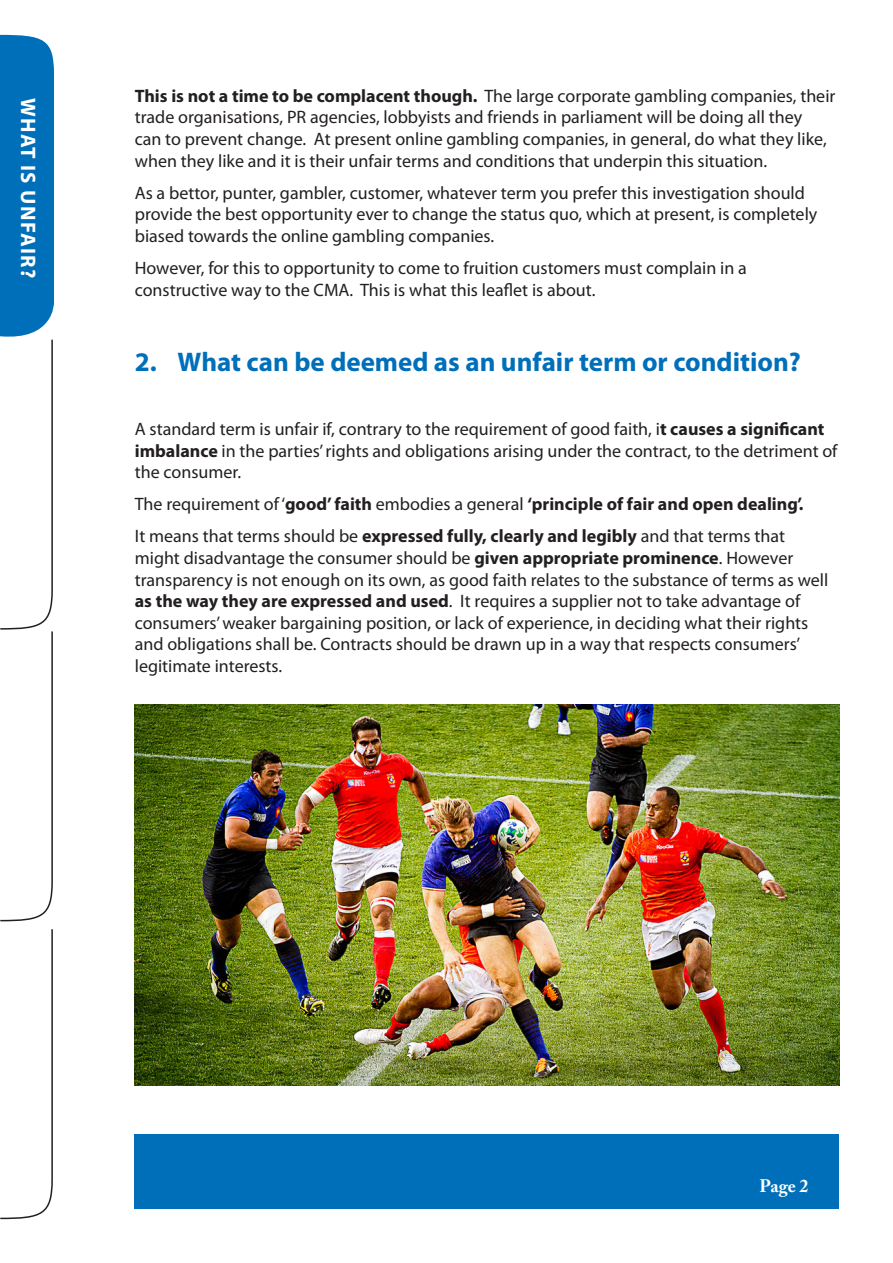
<style>
.page{position:relative;width:893px;height:1263px;background:#fff}
.page>*{position:absolute;margin:0;border:0;box-sizing:border-box;transform-origin:0 0}
.Body_3{font:700 27px "Myriad Pro";color:#006fba}
.Head_3{font:700 21px "Myriad Pro";letter-spacing:.06em;color:#fff}
.Head_4{font:18px/21.6px "Myriad Pro";color:#231f20}
.Body_3-2{font:18px/21.6px "Myriad Pro";color:#231f20}
.Head_4-2{font:700 18px "Myriad Pro";color:#231f20}
.Body{font:700 18px "Adobe Caslon Pro";color:#fff}
.s1{font-weight:700}
.s2{font-weight:400}
</style>
<div class="page">
<svg style="left:0;top:35px;width:54px;height:887px"></svg>
<svg style="left:0;top:929px;width:53px;height:291px"></svg>
<div style="left:135px;top:1135px;width:704px;height:74px;background:#006fba"></div>
<img style="left:135px;top:704px;width:704px;height:382px">
<p class="Head_3" style="left:42px;top:98px;width:182px;rotate:90deg">WHAT IS UNFAIR?</p>
<p class="Body_3-2" style="left:135px;top:85px;width:702px"><span class="s1">This is not a time to be complacent though.</span> The large corporate gambling companies, their trade organisations, PR agencies, lobbyists and friends in parliament will be doing all they<br>can to prevent change. At present online gambling companies, in general, do what they like, when they like and it is their unfair terms and conditions that underpin this situation.</p>
<p class="Body_3-2" style="left:135px;top:182px;width:684px">As a bettor, punter, gambler, customer, whatever term you prefer this investigation should provide the best opportunity ever to change the status quo, which at present, is completely biased towards the online gambling companies.</p>
<p class="Body_3-2" style="left:135px;top:257px;width:614px">However, for this to opportunity to come to fruition customers must complain in a constructive way to the CMA. This is what this leaflet is about.</p>
<p class="Body_3" style="left:135px;top:344px;width:668px">2. What can be deemed as an unfair term or condition?</p>
<p class="Head_4" style="left:135px;top:418px;width:704px">A standard term is unfair if, contrary to the requirement of good faith, i<span class="s1">t causes a significant imbalance</span> in the parties’ rights and obligations arising under the contract, to the detriment of the consumer.</p>
<p class="Head_4-2" style="left:135px;top:492px;width:670px"><span class="s2">The requirement of ‘</span>good’ faith <span class="s2">embodies a general</span> ‘principle of fair and open dealing’.</p>
<p class="Head_4" style="left:135px;top:525px;width:695px">It means that terms should be <span class="s1">expressed fully, clearly and legibly</span> and that terms that might disadvantage the consumer should be <span class="s1">given appropriate prominence</span>. However transparency is not enough on its own, as good faith relates to the substance of terms as well <span class="s1">as the way they are expressed and used</span>. It requires a supplier not to take advantage of consumers’ weaker bargaining position, or lack of experience, in deciding what their rights and obligations shall be. Contracts should be drawn up in a way that respects consumers’ legitimate interests.</p>
<p class="Body" style="left:760px;top:1175px;width:50px">Page 2</p>
</div>
